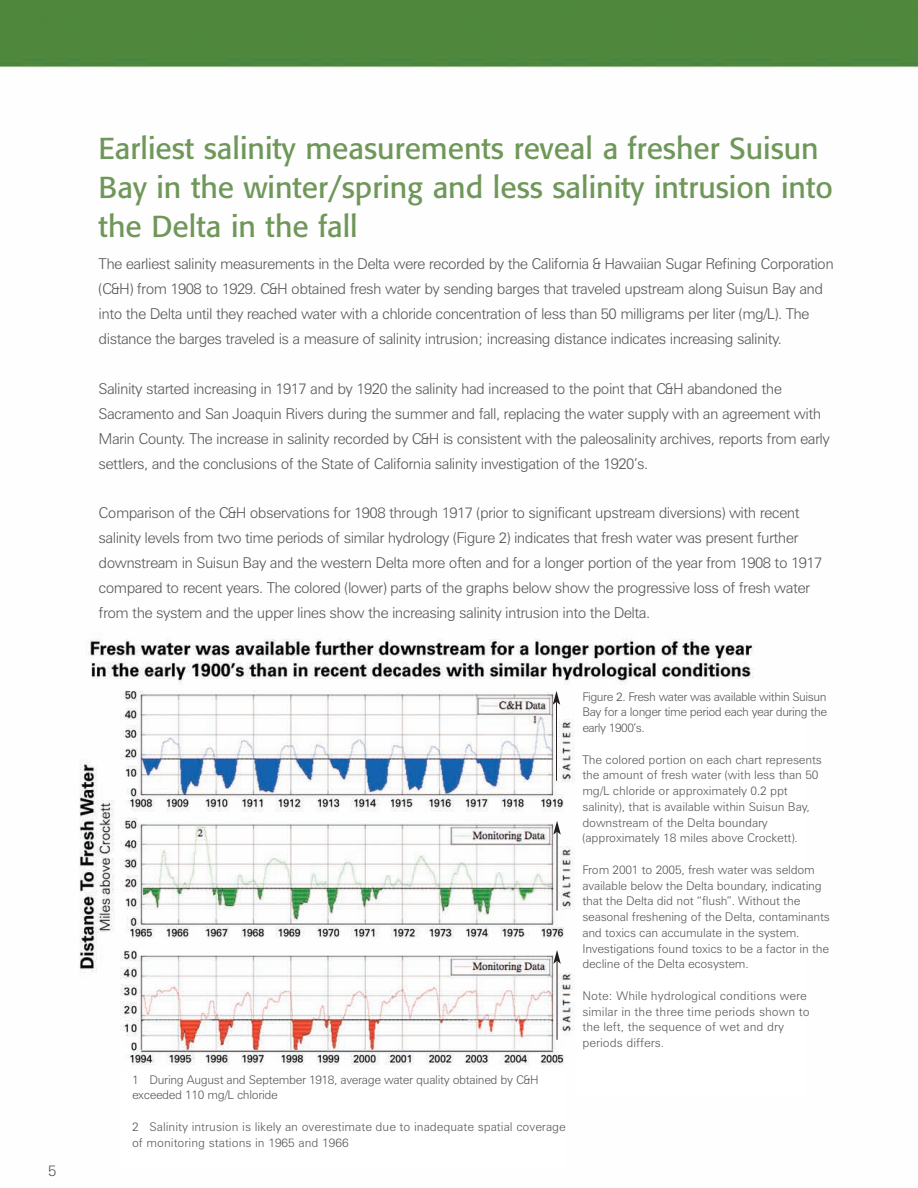
<style>
.page{position:relative;width:918px;height:1188px;background:#fff}
.page>*{position:absolute;margin:0;border:0;box-sizing:border-box;transform-origin:0 0}
.t1{font:30px/39px "Formata";color:#6f9759}
.t2{font:300 15px/24.9px "Zurich BT";letter-spacing:-.04em;color:#57585a}
.t3{font:300 12px/15.8px "Zurich BT";letter-spacing:-.01em;color:#57585a}
.t4{font:300 12px/15.8px "Zurich BT";letter-spacing:-.03em;color:#57585a}
</style>
<div class="page">
<img style="left:0;top:0;width:918px;height:1065px">
<hr style="left:556px;top:702px;width:1px;height:79px;background:#231f20">
<svg style="left:553px;top:691px;width:7px;height:14px"></svg>
<hr style="left:557px;top:832px;width:1px;height:79px;background:#231f20">
<svg style="left:553px;top:821px;width:8px;height:14px"></svg>
<hr style="left:557px;top:961px;width:1px;height:79px;background:#231f20">
<svg style="left:553px;top:950px;width:8px;height:14px"></svg>
<div style="left:575px;top:699px;width:229px;height:396px;background:#fff"></div>
<p class="t2" style="left:48px;top:1160px;width:10px">5</p>
<h1 class="t1" style="left:99px;top:131px;width:736px">Earliest salinity measurements reveal a fresher Suisun<br>Bay in the winter/spring and less salinity intrusion into the Delta in the fall</h1>
<p class="t2" style="left:99px;top:253px;width:737px">The earliest salinity measurements in the Delta were recorded by the California &amp; Hawaiian Sugar Refining Corporation (C&amp;H) from 1908 to 1929. C&amp;H obtained fresh water by sending barges that traveled upstream along Suisun Bay and into the Delta until they reached water with a chloride concentration of less than 50 milligrams per liter (mg/L). The distance the barges traveled is a measure of salinity intrusion; increasing distance indicates increasing salinity.</p>
<p class="t2" style="left:99px;top:377px;width:733px">Salinity started increasing in 1917 and by 1920 the salinity had increased to the point that C&amp;H abandoned the Sacramento and San Joaquin Rivers during the summer and fall, replacing the water supply with an agreement with Marin County. The increase in salinity recorded by C&amp;H is consistent with the paleosalinity archives, reports from early settlers, and the conclusions of the State of California salinity investigation of the 1920’s.</p>
<p class="t2" style="left:99px;top:502px;width:725px">Comparison of the C&amp;H observations for 1908 through 1917 (prior to significant upstream diversions) with recent salinity levels from two time periods of similar hydrology (Figure 2) indicates that fresh water was present further downstream in Suisun Bay and the western Delta more often and for a longer portion of the year from 1908 to 1917 compared to recent years. The colored (lower) parts of the graphs below show the progressive loss of fresh water from the system and the upper lines show the increasing salinity intrusion into the Delta.</p>
<p class="t4" style="left:132px;top:1073px;width:408px">1 During August and September 1918, average water quality obtained by C&amp;H exceeded 110 mg/L chloride</p>
<p class="t3" style="left:132px;top:1120px;width:435px">2 Salinity intrusion is likely an overestimate due to inadequate spatial coverage of monitoring stations in 1965 and 1966</p>
<p class="t3" style="left:582px;top:690px;width:246px;text-align:justify">Figure 2. Fresh water was available within Suisun Bay for a longer time period each year during the early 1900’s.</p>
<p class="t3" style="left:582px;top:753px;width:241px">The colored portion on each chart represents the amount of fresh water (with less than 50 mg/L chloride or approximately 0.2 ppt salinity), that is available within Suisun Bay, downstream of the Delta boundary (approximately 18 miles above Crockett).</p>
<p class="t3" style="left:582px;top:863px;width:249px">From 2001 to 2005, fresh water was seldom available below the Delta boundary, indicating that the Delta did not “flush”. Without the seasonal freshening of the Delta, contaminants and toxics can accumulate in the system.<br>Investigations found toxics to be a factor in the decline of the Delta ecosystem.</p>
<p class="t3" style="left:582px;top:989px;width:229px">Note: While hydrological conditions were similar in the three time periods shown to the left, the sequence of wet and dry periods differs.</p>
</div>
